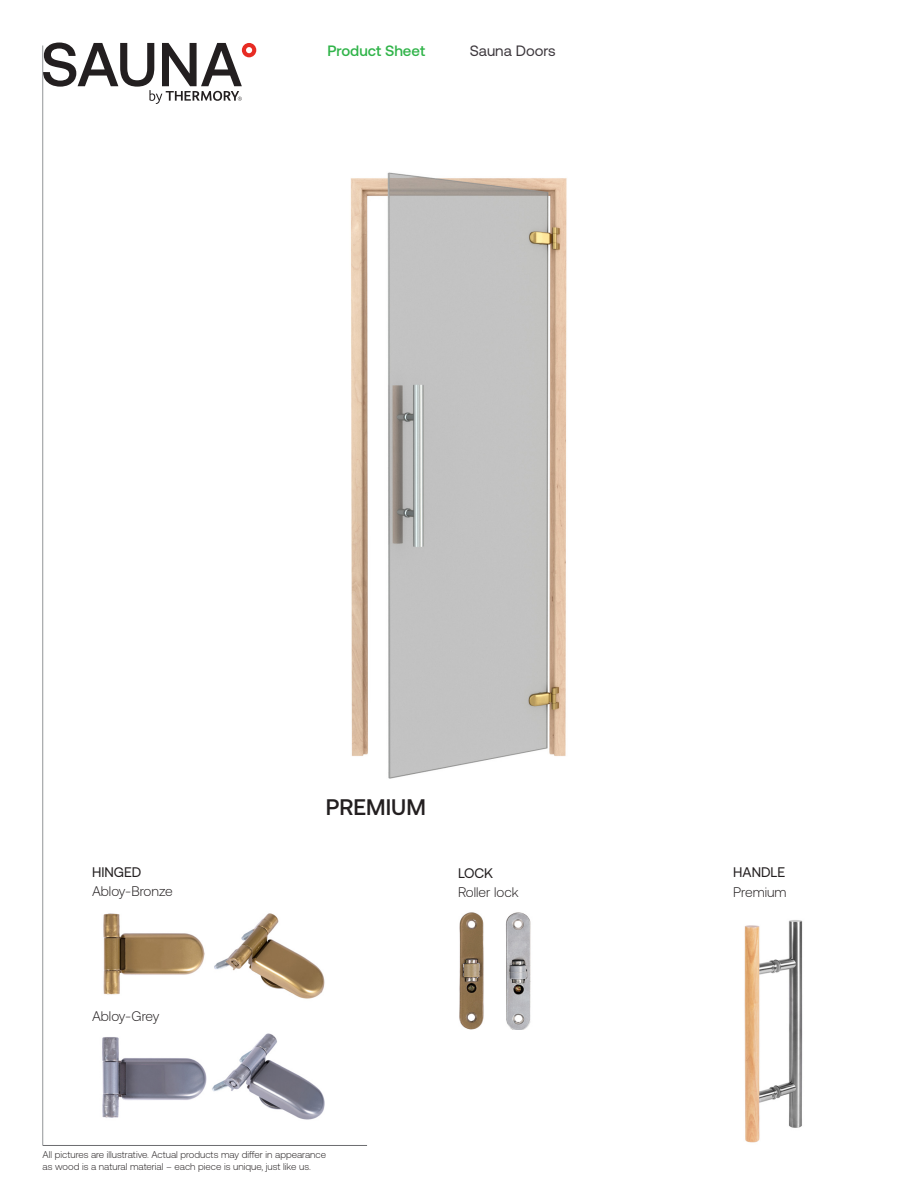
<style>
.page{position:relative;width:918px;height:1188px;background:#fff}
.page>*{position:absolute;margin:0;border:0;box-sizing:border-box;transform-origin:0 0}
.Vahepealkiri_18_18_m{font:500 22.5px "Aeonik";color:#231f20}
.t1{font:500 15px "Aeonik";color:#31b44a}
.t2{font:15px "Aeonik";color:#3d383d}
.Pildiallkiri_10_11{font:300 13.8px "Aeonik";color:#231f20}
.Pildiallkiri_10_11-2{font:13.8px "Aeonik";color:#231f20}
.Body_10_12{font:300 9.75px/12px "Aeonik";color:#231f20}
</style>
<div class="page">
<svg style="left:43px;top:43px;width:213px;height:61px"></svg>
<img style="left:351px;top:172px;width:216px;height:607px">
<img style="left:102px;top:1037px;width:105px;height:81px">
<img style="left:212px;top:1033px;width:113px;height:87px">
<img style="left:103px;top:913px;width:102px;height:82px">
<img style="left:459px;top:912px;width:25px;height:118px">
<img style="left:214px;top:913px;width:111px;height:86px">
<img style="left:506px;top:912px;width:25px;height:118px">
<img style="left:744px;top:920px;width:59px;height:223px">
<hr style="left:42px;top:46px;width:1px;height:1099px;background:#939598">
<hr style="left:43px;top:1145px;width:324px;height:1px;background:#6c6d70">
<p class="t1" style="left:327px;top:43px;width:99px">Product Sheet</p>
<p class="t2" style="left:470px;top:43px;width:87px">Sauna Doors</p>
<p class="Pildiallkiri_10_11-2" style="left:92px;top:865px;width:51px">HINGED</p>
<p class="Pildiallkiri_10_11" style="left:92px;top:884px;width:82px">Abloy-Bronze</p>
<p class="Pildiallkiri_10_11" style="left:92px;top:1008px;width:69px">Abloy-Grey</p>
<p class="Vahepealkiri_18_18_m" style="left:326px;top:795px;width:101px">PREMIUM</p>
<p class="Pildiallkiri_10_11-2" style="left:458px;top:866px;width:37px">LOCK</p>
<p class="Pildiallkiri_10_11" style="left:458px;top:885px;width:62px">Roller lock</p>
<p class="Body_10_12" style="left:43px;top:1148px;width:285px">All pictures are illustrative. Actual products may differ in appearance as wood is a natural material – each piece is unique, just like us.</p>
<p class="Pildiallkiri_10_11-2" style="left:733px;top:865px;width:53px">HANDLE</p>
<p class="Pildiallkiri_10_11" style="left:733px;top:884px;width:55px">Premium</p>
</div>
